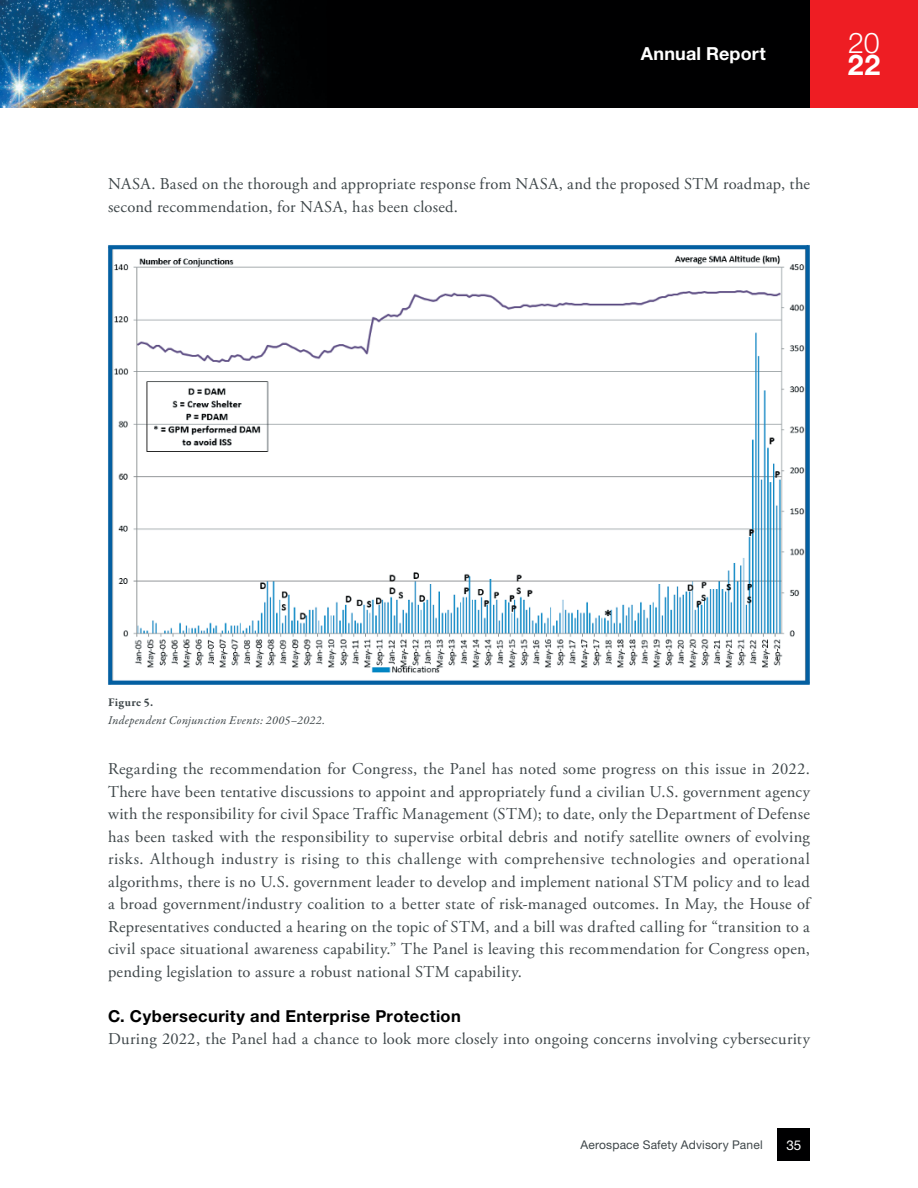
<style>
.page{position:relative;width:918px;height:1188px;background:#fff}
.page>*{position:absolute;margin:0;border:0;box-sizing:border-box;transform-origin:0 0}
.t1{font:300 28.65px "Helvetica Neue LT Std";color:#fff}
.t2{font:700 28.65px "Helvetica Neue LT Std";color:#fff}
.t3{font:700 18px "Helvetica Neue LT Std";letter-spacing:.005em;color:#fff}
.t4{font:16.5px/22.5px "Adobe Garamond Pro";letter-spacing:.015em;color:#3e4649}
.t5{font:700 16.5px "Helvetica Neue LT Std";letter-spacing:.025em;color:#000001}
.t6{font:13.5px "Helvetica Neue LT Std";color:#fff}
.t7{font:italic 12px "Garamond Premr Pro";letter-spacing:.025em;color:#3e4649}
.t8{font:12px "Helvetica Neue LT Std";letter-spacing:.015em;color:#3e4649}
.t9{font:700 12px "Garamond Premr Pro";letter-spacing:.03em;color:#3e4649}
</style>
<div class="page">
<img style="left:0;top:0;width:806px;height:108px">
<div style="left:810px;top:0;width:108px;height:108px;background:#ee1d23"></div>
<div style="left:778px;top:1129px;width:32px;height:32px;background:#000001"></div>
<img style="left:108px;top:245px;width:702px;height:439px">
<p class="t3" style="left:641px;top:43px;width:126px">Annual Report</p>
<h1 class="t1" style="left:848px;top:26px;width:33px">20</h1>
<h1 class="t2" style="left:848px;top:47px;width:34px">22</h1>
<p class="t4" style="left:108px;top:173px;width:704px">NASA. Based on the thorough and appropriate response from NASA, and the proposed STM roadmap, the second recommendation, for NASA, has been closed.</p>
<p class="t9" style="left:108px;top:695px;width:47px">Figure 5.</p>
<p class="t7" style="left:108px;top:713px;width:219px">Independent Conjunction Events: 2005–2022.</p>
<p class="t4" style="left:108px;top:758px;width:704px;text-align:justify">Regarding the recommendation for Congress, the Panel has noted some progress on this issue in 2022.<br>There have been tentative discussions to appoint and appropriately fund a civilian U.S. government agency with the responsibility for civil Space Traffic Management (STM); to date, only the Department of Defense has been tasked with the responsibility to supervise orbital debris and notify satellite owners of evolving risks. Although industry is rising to this challenge with comprehensive technologies and operational algorithms, there is no U.S. government leader to develop and implement national STM policy and to lead a broad government/industry coalition to a better state of risk-managed outcomes. In May, the House of Representatives conducted a hearing on the topic of STM, and a bill was drafted calling for “transition to a civil space situational awareness capability.” The Panel is leaving this recommendation for Congress open, pending legislation to assure a robust national STM capability.</p>
<h2 class="t5" style="left:108px;top:1005px;width:354px">C. Cybersecurity and Enterprise Protection</h2>
<p class="t4" style="left:108px;top:1028px;width:704px">During 2022, the Panel had a chance to look more closely into ongoing concerns involving cybersecurity</p>
<p class="t8" style="left:581px;top:1138px;width:184px">Aerospace Safety Advisory Panel</p>
<p class="t6" style="left:786px;top:1137px;width:17px">35</p>
</div>
